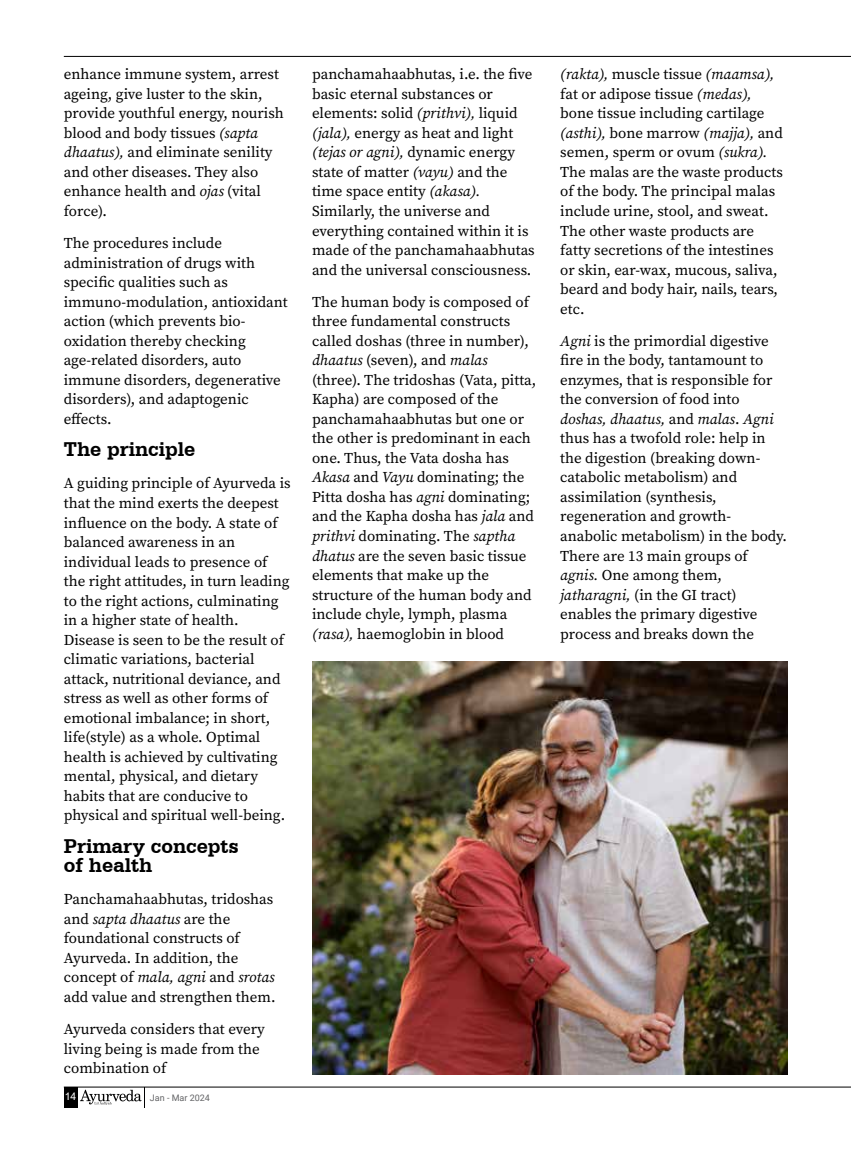
<style>
.page{position:relative;width:851px;height:1149px;background:#fff}
.page>*{position:absolute;margin:0;border:0;box-sizing:border-box;transform-origin:0 0}
.t1{font:700 21px/19.5px "Serifa BT";color:#000}
.t2{font:15px/19.5px "Source Serif Variable";color:#000}
.t3{font:10.5px "Arial";color:#fff}
.t4{font:9px "Roboto";color:#636466}
.s1{font-style:italic}
</style>
<div class="page">
<div style="left:64px;top:1086px;width:13px;height:20px;background:#000"></div>
<hr style="left:64px;top:1086px;width:786px;height:1px;background:#000">
<hr style="left:64px;top:56px;width:786px;height:1px;background:#000">
<svg style="left:80px;top:1086px;width:65px;height:20px"></svg>
<img style="left:312px;top:661px;width:475px;height:413px">
<p class="t2" style="left:64px;top:65px;width:221px">enhance immune system, arrest ageing, give luster to the skin, provide youthful energy, nourish blood and body tissues <span class="s1">(sapta dhaatus),</span> and eliminate senility and other diseases. They also enhance health and <span class="s1">ojas</span> (vital force).</p>
<p class="t2" style="left:64px;top:233px;width:225px">The procedures include administration of drugs with specific qualities such as immuno-modulation, antioxidant action (which prevents bio&shy;oxidation thereby checking age-related disorders, auto immune disorders, degenerative disorders), and adaptogenic effects.</p>
<h1 class="t1" style="left:64px;top:439px;width:133px">The principle</h1>
<p class="t2" style="left:64px;top:473px;width:228px">A guiding principle of Ayurveda is that the mind exerts the deepest influence on the body. A state of balanced awareness in an individual leads to presence of the right attitudes, in turn leading to the right actions, culminating in a higher state of health.<br>Disease is seen to be the result of climatic variations, bacterial attack, nutritional deviance, and stress as well as other forms of emotional imbalance; in short, life(style) as a whole. Optimal health is achieved by cultivating mental, physical, and dietary habits that are conducive to physical and spiritual well-being.</p>
<h1 class="t1" style="left:64px;top:835px;width:176px">Primary concepts of health</h1>
<p class="t2" style="left:64px;top:889px;width:213px">Panchamahaabhutas, tridoshas and <span class="s1">sapta dhaatus</span> are the foundational constructs of<br>Ayurveda. In addition, the concept of <span class="s1">mala, agni</span> and <span class="s1">srotas </span>add value and strengthen them.</p>
<p class="t2" style="left:64px;top:1019px;width:203px">Ayurveda considers that every living being is made from the combination of</p>
<p class="t3" style="left:65px;top:1088px;width:13px">14</p>
<p class="t4" style="left:150px;top:1090px;width:62px">Jan - Mar 2024</p>
<p class="t2" style="left:312px;top:65px;width:224px">panchamahaabhutas, i.e. the five basic eternal substances or elements: solid <span class="s1">(prithvi),</span> liquid <span class="s1">(jala),</span> energy as heat and light <span class="s1">(tejas or agni),</span> dynamic energy state of matter <span class="s1">(vayu)</span> and the time space entity <span class="s1">(akasa).<br></span>Similarly, the universe and everything contained within it is made of the panchamahaabhutas and the universal consciousness.</p>
<p class="t2" style="left:312px;top:292px;width:226px">The human body is composed of three fundamental constructs called doshas (three in number), <span class="s1">dhaatus</span> (seven), and <span class="s1">malas </span>(three). The tridoshas (Vata, pitta,<br>Kapha) are composed of the panchamahaabhutas but one or the other is predominant in each one. Thus, the Vata dosha has<br><span class="s1">Akasa</span> and <span class="s1">Vayu</span> dominating; the<br>Pitta dosha has <span class="s1">agni</span> dominating; and the Kapha dosha has <span class="s1">jala</span> and <span class="s1">prithvi</span> dominating. The <span class="s1">saptha dhatus</span> are the seven basic tissue elements that make up the structure of the human body and include chyle, lymph, plasma <span class="s1">(rasa),</span> haemoglobin in blood</p>
<p class="t2" style="left:560px;top:65px;width:224px"><span class="s1">(rakta),</span> muscle tissue <span class="s1">(maamsa), </span>fat or adipose tissue <span class="s1">(medas), </span>bone tissue including cartilage <span class="s1">(asthi),</span> bone marrow <span class="s1">(majja),</span> and semen, sperm or ovum <span class="s1">(sukra).<br></span>The malas are the waste products of the body. The principal malas include urine, stool, and sweat.<br>The other waste products are fatty secretions of the intestines or skin, ear-wax, mucous, saliva, beard and body hair, nails, tears, etc.</p>
<p class="t2" style="left:560px;top:331px;width:228px"><span class="s1">Agni</span> is the primordial digestive fire in the body, tantamount to enzymes, that is responsible for the conversion of food into <span class="s1">doshas, dhaatus,</span> and <span class="s1">malas</span>. <span class="s1">Agni </span>thus has a twofold role: help in the digestion (breaking down&shy;catabolic metabolism) and assimilation (synthesis, regeneration and growth&shy;anabolic metabolism) in the body.<br>There are 13 main groups of <span class="s1">agnis.</span> One among them, <span class="s1">jatharagni,</span> (in the GI tract) enables the primary digestive process and breaks down the</p>
</div>
